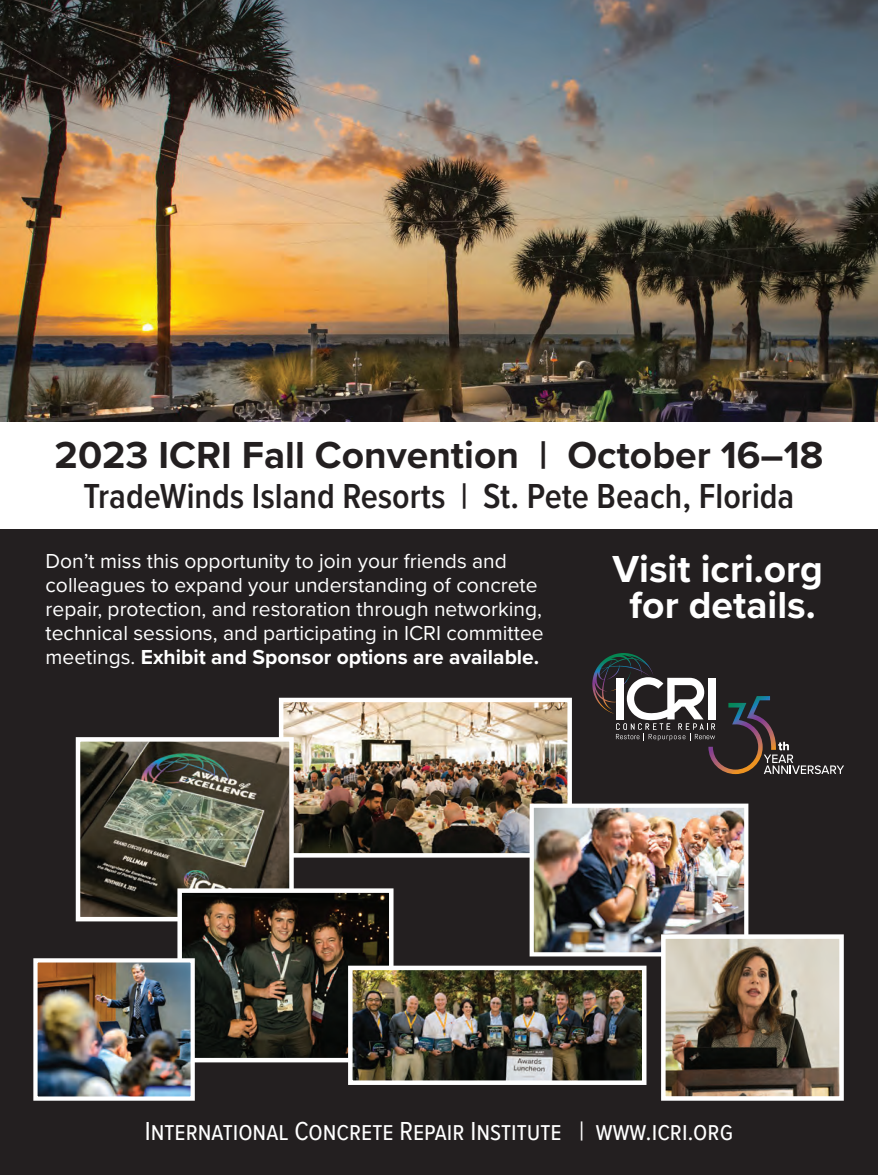
<style>
.page{position:relative;width:878px;height:1175px;background:#fff}
.page>*{position:absolute;margin:0;border:0;box-sizing:border-box;transform-origin:0 0}
.Body_first-no_indent{font:700 39px "Proxima Nova";color:#231f20}
.Body_first-no_indent-2{font:700 39px/36px "Proxima Nova";color:#fff;text-align:center}
.Body_first-no_indent-3{font:600 36px "Proxima Nova Cond";color:#231f20}
.Body_first-no_indent-4{font:27px "Proxima Nova Cond";color:#fff}
.Body_first-no_indent-5{font:21px/24px "Proxima Nova";color:#fff}
.s1{font-weight:700}
</style>
<div class="page">
<div style="left:0;top:529px;width:878px;height:645px;background:#231f20"></div>
<img style="left:0;top:0;width:878px;height:421px">
<img style="left:284px;top:702px;width:283px;height:150px">
<div style="left:279px;top:697px;width:293px;height:160px;border:4px solid #fff"></div>
<img style="left:81px;top:742px;width:208px;height:174px">
<div style="left:76px;top:737px;width:218px;height:184px;border:4px solid #fff"></div>
<img style="left:182px;top:893px;width:206px;height:164px">
<div style="left:177px;top:888px;width:216px;height:174px;border:4px solid #fff"></div>
<img style="left:353px;top:970px;width:288px;height:109px">
<div style="left:348px;top:965px;width:298px;height:119px;border:4px solid #fff"></div>
<img style="left:38px;top:963px;width:152px;height:132px">
<div style="left:33px;top:958px;width:162px;height:142px;border:4px solid #fff"></div>
<img style="left:534px;top:808px;width:209px;height:143px">
<div style="left:529px;top:803px;width:219px;height:153px;border:4px solid #fff"></div>
<img style="left:666px;top:939px;width:172px;height:156px">
<div style="left:661px;top:934px;width:182px;height:166px;border:4px solid #fff"></div>
<svg style="left:592px;top:653px;width:252px;height:121px"></svg>
<p class="Body_first-no_indent" style="left:55px;top:425px;width:770px">2023 ICRI Fall Convention | October 16–18</p>
<p class="Body_first-no_indent-3" style="left:83px;top:469px;width:712px">TradeWinds Island Resorts | St. Pete Beach, Florida</p>
<p class="Body_first-no_indent-5" style="left:46px;top:548px;width:499px">Don’t miss this opportunity to join your friends and colleagues to expand your understanding of concrete repair, protection, and restoration through networking, technical sessions, and participating in ICRI committee meetings. <span class="s1">Exhibit and Sponsor options are available.</span></p>
<p class="Body_first-no_indent-2" style="left:612px;top:550px;width:212px">Visit icri.org for details.</p>
<p class="Body_first-no_indent-4" style="left:145px;top:1111px;width:589px">International Concrete Repair Institute | www.icri.org</p>
</div>
